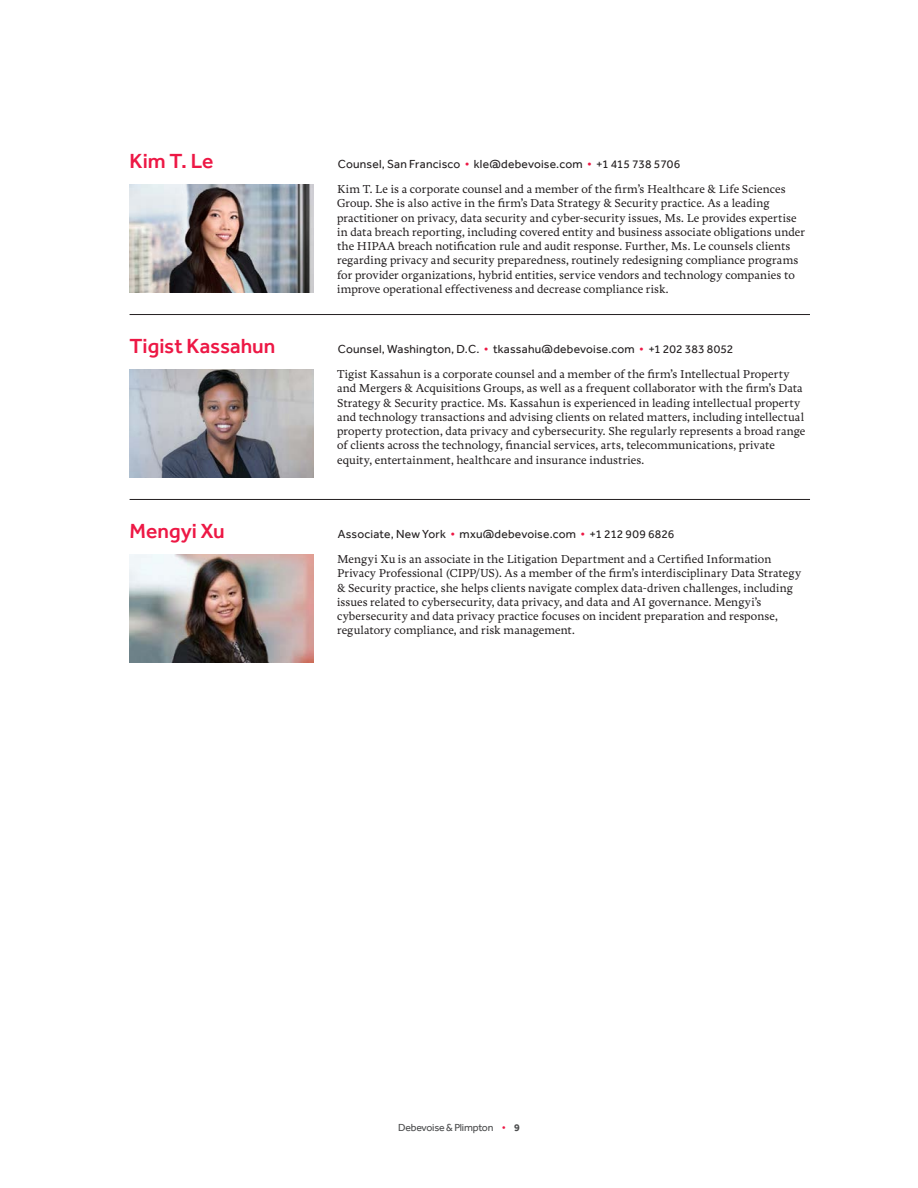
<style>
.page{position:relative;width:918px;height:1188px;background:#fff}
.page>*{position:absolute;margin:0;border:0;box-sizing:border-box;transform-origin:0 0}
.Name__Mini_Bio{font:500 21px "Effra";color:#ed1845}
.Bio_Text{font:500 12px/14.2px "Freya";letter-spacing:.01em;color:#231f20}
.Contact_Info__Mini_Bio{font:12px "Effra";letter-spacing:.015em;color:#231f20}
.t1{font:10.5px "Effra";letter-spacing:-.02em;color:#4b4c4d}
.s1{color:#ed1845}
.s2{font-weight:700}
</style>
<div class="page">
<img style="left:130px;top:184px;width:183px;height:108px">
<hr style="left:130px;top:314px;width:680px;height:1px;background:#231f20">
<img style="left:130px;top:554px;width:183px;height:108px">
<img style="left:130px;top:369px;width:183px;height:108px">
<hr style="left:130px;top:499px;width:680px;height:1px;background:#231f20">
<p class="Name__Mini_Bio" style="left:130px;top:148px;width:86px">Kim T. Le</p>
<p class="Contact_Info__Mini_Bio" style="left:338px;top:157px;width:344px">Counsel, San Francisco <span class="s1">•</span> kle@debevoise.com <span class="s1">•</span> +1 415 738 5706</p>
<p class="Bio_Text" style="left:337px;top:182px;width:469px">Kim T. Le is a corporate counsel and a member of the firm’s Healthcare &amp; Life Sciences Group. She is also active in the firm’s Data Strategy &amp; Security practice. As a leading practitioner on privacy, data security and cyber-security issues, Ms. Le provides expertise in data breach reporting, including covered entity and business associate obligations under the HIPAA breach notification rule and audit response. Further, Ms. Le counsels clients regarding privacy and security preparedness, routinely redesigning compliance programs for provider organizations, hybrid entities, service vendors and technology companies to improve operational effectiveness and decrease compliance risk.</p>
<p class="Name__Mini_Bio" style="left:130px;top:333px;width:147px">Tigist Kassahun</p>
<p class="Contact_Info__Mini_Bio" style="left:338px;top:342px;width:397px">Counsel, Washington, D.C. <span class="s1">•</span> tkassahu@debevoise.com <span class="s1">•</span> +1 202 383 8052</p>
<p class="Bio_Text" style="left:337px;top:367px;width:470px">Tigist Kassahun is a corporate counsel and a member of the firm’s Intellectual Property and Mergers &amp; Acquisitions Groups, as well as a frequent collaborator with the firm’s Data Strategy &amp; Security practice. Ms. Kassahun is experienced in leading intellectual property and technology transactions and advising clients on related matters, including intellectual property protection, data privacy and cybersecurity. She regularly represents a broad range of clients across the technology, financial services, arts, telecommunications, private equity, entertainment, healthcare and insurance industries.</p>
<p class="Name__Mini_Bio" style="left:130px;top:518px;width:97px">Mengyi Xu</p>
<p class="Contact_Info__Mini_Bio" style="left:338px;top:527px;width:338px">Associate, New York <span class="s1">•</span> mxu@debevoise.com <span class="s1">•</span> +1 212 909 6826</p>
<p class="Bio_Text" style="left:337px;top:552px;width:466px">Mengyi Xu is an associate in the Litigation Department and a Certified Information Privacy Professional (CIPP/US). As a member of the firm’s interdisciplinary Data Strategy &amp; Security practice, she helps clients navigate complex data-driven challenges, including issues related to cybersecurity, data privacy, and data and AI governance. Mengyi’s cybersecurity and data privacy practice focuses on incident preparation and response, regulatory compliance, and risk management.</p>
<p class="t1" style="left:398px;top:1121px;width:123px">Debevoise &amp; Plimpton <span class="s1">•</span> <span class="s2">9</span></p>
</div>
